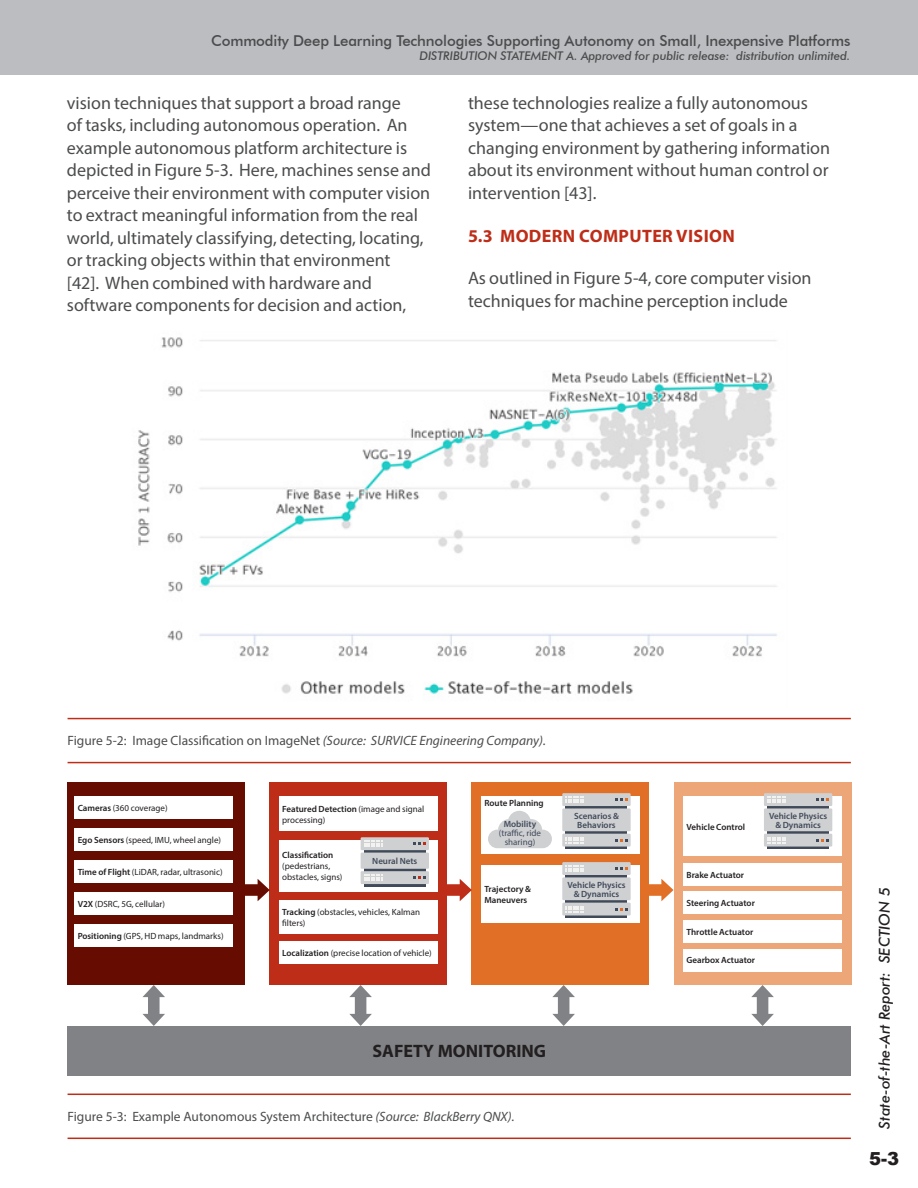
<style>
.page{position:relative;width:918px;height:1188px;background:#fff}
.page>*{position:absolute;margin:0;border:0;box-sizing:border-box;transform-origin:0 0}
.Copy{font:18px/22.5px "Myriad Pro";color:#4b4c4d}
.Heading_2{font:700 18px "Myriad Pro";letter-spacing:.02em;color:#be2d18}
.figure_type{font:700 18px "Myriad Pro";color:#231f20}
.t1{font:900 18px "Arial";color:#231f20}
.t2{font:500 15px "Futura BT";letter-spacing:-.01em;color:#4b4c4d}
.t3{font:italic 500 15px "Futura BT";color:#231f20}
.Figure_Caption{font:13.5px "Myriad Pro";color:#4b4c4d}
.t4{font:italic 500 12px "Futura BT";letter-spacing:-.01em;color:#4b4c4d}
.Copy-2{font:9px/10.8px "Myriad Pro";color:#231f20}
.Copy-3{font:600 9px/10.8px "Myriad Pro";color:#231f20}
.Copy-4{font:600 9px/9px "Myriad Pro";color:#404a59;text-align:center}
.Copy-5{font:9px/9px "Myriad Pro";color:#404a59;text-align:center}
.s1{font-style:italic}
.s2{font-weight:600}
</style>
<div class="page">
<div style="left:0;top:0;width:918px;height:74px;background:#bcbdc0"></div>
<hr style="left:68px;top:718px;width:783px;height:1px;background:#be2d18">
<hr style="left:68px;top:762px;width:783px;height:1px;background:#be2d18">
<img style="left:138px;top:337px;width:639px;height:359px">
<hr style="left:68px;top:1094px;width:783px;height:1px;background:#be2d18">
<hr style="left:68px;top:1138px;width:783px;height:1px;background:#be2d18">
<div style="left:68px;top:783px;width:177px;height:202px;background:#670c00"></div>
<div style="left:75px;top:797px;width:158px;height:22px;background:#fff"></div>
<div style="left:75px;top:828px;width:158px;height:23px;background:#fff"></div>
<div style="left:75px;top:860px;width:158px;height:23px;background:#fff"></div>
<div style="left:75px;top:892px;width:158px;height:23px;background:#fff"></div>
<div style="left:75px;top:924px;width:158px;height:23px;background:#fff"></div>
<div style="left:270px;top:783px;width:177px;height:202px;background:#be2d18"></div>
<div style="left:472px;top:783px;width:177px;height:202px;background:#e16f25"></div>
<div style="left:674px;top:783px;width:177px;height:202px;background:#eca678"></div>
<div style="left:279px;top:797px;width:158px;height:34px;background:#fff"></div>
<div style="left:279px;top:840px;width:158px;height:51px;background:#fff"></div>
<div style="left:684px;top:797px;width:158px;height:59px;background:#fff"></div>
<div style="left:481px;top:797px;width:159px;height:57px;background:#fff"></div>
<div style="left:279px;top:900px;width:158px;height:33px;background:#fff"></div>
<div style="left:481px;top:865px;width:159px;height:58px;background:#fff"></div>
<div style="left:279px;top:941px;width:158px;height:23px;background:#fff"></div>
<svg style="left:364px;top:850px;width:62px;height:36px"></svg>
<div style="left:361px;top:837px;width:68px;height:13px;background:#cfd0d2"></div>
<div style="left:361px;top:853px;width:68px;height:16px;background:#cfd0d2"></div>
<div style="left:361px;top:871px;width:68px;height:13px;background:#cfd0d2"></div>
<svg style="left:364px;top:841px;width:18px;height:6px"></svg>
<svg style="left:364px;top:875px;width:18px;height:6px"></svg>
<svg style="left:413px;top:843px;width:13px;height:2px"></svg>
<svg style="left:413px;top:876px;width:13px;height:3px"></svg>
<div style="left:566px;top:806px;width:61px;height:43px;background:linear-gradient(to right,#404a59,#404a59)"></div>
<div style="left:562px;top:793px;width:69px;height:13px;background:#cfd0d2"></div>
<div style="left:562px;top:808px;width:69px;height:23px;background:#cfd0d2"></div>
<div style="left:562px;top:834px;width:69px;height:13px;background:#cfd0d2"></div>
<svg style="left:566px;top:797px;width:18px;height:6px"></svg>
<svg style="left:566px;top:837px;width:18px;height:6px"></svg>
<svg style="left:615px;top:798px;width:12px;height:3px"></svg>
<svg style="left:615px;top:839px;width:12px;height:2px"></svg>
<div style="left:566px;top:875px;width:61px;height:43px;background:linear-gradient(to right,#404a59,#404a59)"></div>
<div style="left:562px;top:862px;width:69px;height:13px;background:#cfd0d2"></div>
<div style="left:562px;top:877px;width:69px;height:23px;background:#cfd0d2"></div>
<div style="left:562px;top:903px;width:69px;height:13px;background:#cfd0d2"></div>
<svg style="left:566px;top:866px;width:18px;height:6px"></svg>
<svg style="left:566px;top:906px;width:18px;height:6px"></svg>
<svg style="left:615px;top:867px;width:12px;height:3px"></svg>
<svg style="left:615px;top:908px;width:12px;height:2px"></svg>
<div style="left:767px;top:806px;width:62px;height:43px;background:linear-gradient(to right,#404a59,#404a59)"></div>
<div style="left:764px;top:793px;width:68px;height:13px;background:#cfd0d2"></div>
<div style="left:764px;top:808px;width:68px;height:23px;background:#cfd0d2"></div>
<div style="left:764px;top:834px;width:68px;height:13px;background:#cfd0d2"></div>
<svg style="left:767px;top:797px;width:19px;height:6px"></svg>
<svg style="left:767px;top:837px;width:19px;height:6px"></svg>
<svg style="left:817px;top:798px;width:12px;height:3px"></svg>
<svg style="left:817px;top:839px;width:12px;height:2px"></svg>
<svg style="left:488px;top:811px;width:64px;height:37px"></svg>
<div style="left:684px;top:863px;width:158px;height:23px;background:#fff"></div>
<div style="left:684px;top:892px;width:158px;height:22px;background:#fff"></div>
<div style="left:684px;top:920px;width:158px;height:23px;background:#fff"></div>
<div style="left:684px;top:949px;width:158px;height:22px;background:#fff"></div>
<div style="left:244px;top:884px;width:18px;height:12px;background:#670c00"></div>
<svg style="left:258px;top:879px;width:12px;height:22px"></svg>
<div style="left:148px;top:993px;width:12px;height:25px;background:#808285"></div>
<svg style="left:142px;top:985px;width:23px;height:12px"></svg>
<svg style="left:143px;top:1014px;width:22px;height:12px"></svg>
<div style="left:355px;top:993px;width:11px;height:25px;background:#808285"></div>
<svg style="left:349px;top:985px;width:23px;height:12px"></svg>
<svg style="left:349px;top:1014px;width:23px;height:12px"></svg>
<div style="left:558px;top:993px;width:11px;height:25px;background:#808285"></div>
<svg style="left:552px;top:985px;width:23px;height:12px"></svg>
<svg style="left:552px;top:1014px;width:23px;height:12px"></svg>
<div style="left:757px;top:993px;width:11px;height:25px;background:#808285"></div>
<svg style="left:751px;top:985px;width:23px;height:12px"></svg>
<svg style="left:751px;top:1014px;width:23px;height:12px"></svg>
<div style="left:446px;top:884px;width:18px;height:12px;background:#be2d18"></div>
<svg style="left:460px;top:879px;width:12px;height:22px"></svg>
<div style="left:647px;top:884px;width:19px;height:12px;background:#e16f25"></div>
<svg style="left:661px;top:879px;width:13px;height:22px"></svg>
<div style="left:68px;top:1026px;width:783px;height:49px;background:#808285"></div>
<p class="t2" style="left:211px;top:32px;width:641px">Commodity Deep Learning Technologies Supporting Autonomy on Small, Inexpensive Platforms</p>
<p class="t4" style="left:419px;top:48px;width:433px">DISTRIBUTION STATEMENT A. Approved for public release: distribution unlimited.</p>
<p class="Copy" style="left:67px;top:91px;width:366px">vision techniques that support a broad range<br>of tasks, including autonomous operation. An example autonomous platform architecture is depicted in Figure 5-3. Here, machines sense and perceive their environment with computer vision to extract meaningful information from the real world, ultimately classifying, detecting, locating, or tracking objects within that environment<br>[42]. When combined with hardware and software components for decision and action,</p>
<p class="Copy" style="left:468px;top:91px;width:364px">these technologies realize a fully autonomous system—one that achieves a set of goals in a changing environment by gathering information about its environment without human control or intervention [43].</p>
<p class="Heading_2" style="left:468px;top:224px;width:268px">5.3 MODERN COMPUTER VISION</p>
<p class="Copy" style="left:468px;top:267px;width:345px">As outlined in Figure 5-4, core computer vision techniques for machine perception include</p>
<p class="Figure_Caption" style="left:68px;top:732px;width:480px">Figure 5-2: Image Classification on ImageNet <span class="s1">(Source: SURVICE Engineering Company).</span></p>
<p class="Copy-2" style="left:78px;top:803px;width:92px"><span class="s2">Cameras</span> (360 coverage)</p>
<p class="Copy-2" style="left:78px;top:834px;width:145px"><span class="s2">Ego Sensors</span> (speed, IMU, wheel angle)</p>
<p class="Copy-2" style="left:78px;top:866px;width:147px"><span class="s2">Time of Flight</span> (LiDAR, radar, ultrasonic)</p>
<p class="Copy-2" style="left:78px;top:898px;width:89px"><span class="s2">V2X</span> (DSRC, 5G, cellular)</p>
<p class="Copy-2" style="left:78px;top:930px;width:147px"><span class="s2">Positioning</span> (GPS, HD maps, landmarks)</p>
<p class="Copy-2" style="left:282px;top:803px;width:144px"><span class="s2">Featured Detection</span> (image and signal processing)</p>
<p class="Copy-2" style="left:282px;top:850px;width:62px"><span class="s2">Classification </span>(pedestrians, obstacles, signs)</p>
<p class="Copy-4" style="left:372px;top:856px;width:47px">Neural Nets</p>
<p class="Copy-2" style="left:282px;top:906px;width:139px"><span class="s2">Tracking</span> (obstacles, vehicles, Kalman filters)</p>
<p class="Copy-2" style="left:282px;top:947px;width:151px"><span class="s2">Localization</span> (precise location of vehicle)</p>
<p class="Copy-3" style="left:484px;top:798px;width:61px">Route Planning</p>
<p class="Copy-4" style="left:769px;top:811px;width:59px">Vehicle Physics</p>
<p class="Copy-4" style="left:574px;top:811px;width:46px">Scenarios &amp;<br>Behaviors</p>
<p class="Copy-4" style="left:504px;top:819px;width:34px">Mobility</p>
<p class="Copy-4" style="left:775px;top:820px;width:47px">&amp; Dynamics</p>
<p class="Copy-5" style="left:499px;top:828px;width:44px">(traffic, ride sharing)</p>
<p class="Copy-3" style="left:686px;top:869px;width:59px">Brake Actuator</p>
<p class="Copy-3" style="left:686px;top:898px;width:70px">Steering Actuator</p>
<p class="Copy-3" style="left:686px;top:926px;width:68px">Throttle Actuator</p>
<p class="Copy-3" style="left:686px;top:955px;width:70px">Gearbox Actuator</p>
<p class="Copy-3" style="left:686px;top:821px;width:60px">Vehicle Control</p>
<p class="Copy-4" style="left:567px;top:880px;width:59px">Vehicle Physics &amp; Dynamics</p>
<p class="Copy-3" style="left:484px;top:883px;width:48px">Trajectory &amp;<br>Maneuvers</p>
<p class="figure_type" style="left:373px;top:1040px;width:175px">SAFETY MONITORING</p>
<p class="Figure_Caption" style="left:68px;top:1108px;width:449px">Figure 5-3: Example Autonomous System Architecture <span class="s1">(Source: BlackBerry QNX).</span></p>
<p class="t3" style="left:875px;top:1129px;width:242px;rotate:-90deg">State-of-the-Art Report: SECTION 5</p>
<p class="t1" style="left:869px;top:1145px;width:32px">5-3</p>
</div>
